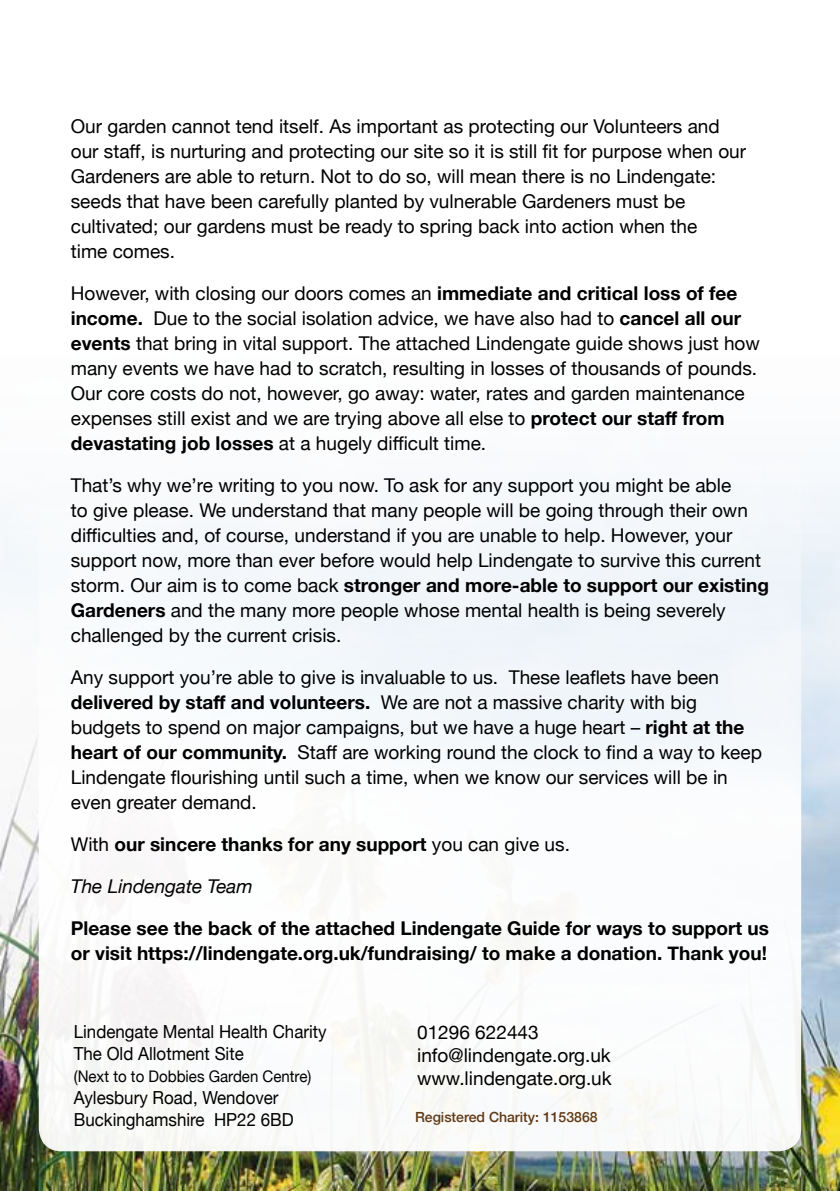
<style>
.page{position:relative;width:840px;height:1191px;background:#fff}
.page>*{position:absolute;margin:0;border:0;box-sizing:border-box;transform-origin:0 0}
.t1{font:19px/25px "Helvetica Neue";color:#000}
.t2{font:700 19px/25px "Helvetica Neue";color:#000}
.t3{font:italic 19px "Helvetica Neue";color:#000}
.t4{font:18px/21.6px "Helvetica Neue";color:#000;scale:.94 1}
.t5{font:16px "Helvetica Neue";color:#000;scale:.94 1}
.t6{font:500 14px "Helvetica Neue";color:#603916}
.s1{font-weight:700}
.s2{font-weight:400}
</style>
<div class="page">
<img style="left:0;top:483px;width:839px;height:708px">
<div style="left:39px;top:249px;width:761px;height:902px;background:#fff;border-radius:23px"></div>
<p class="t1" style="left:71px;top:115px;width:676px">Our garden cannot tend itself. As important as protecting our Volunteers and our staff, is nurturing and protecting our site so it is still fit for purpose when our Gardeners are able to return. Not to do so, will mean there is no Lindengate: seeds that have been carefully planted by vulnerable Gardeners must be cultivated; our gardens must be ready to spring back into action when the<br>time comes.</p>
<p class="t1" style="left:71px;top:282px;width:690px">However, with closing our doors comes an <span class="s1">immediate and critical loss of fee income.</span> Due to the social isolation advice, we have also had to <span class="s1">cancel all our events</span> that bring in vital support. The attached Lindengate guide shows just how many events we have had to scratch, resulting in losses of thousands of pounds.<br>Our core costs do not, however, go away: water, rates and garden maintenance expenses still exist and we are trying above all else to <span class="s1">protect our staff from devastating job losses</span> at a hugely difficult time.</p>
<p class="t1" style="left:71px;top:474px;width:699px">That’s why we’re writing to you now. To ask for any support you might be able<br>to give please. We understand that many people will be going through their own difficulties and, of course, understand if you are unable to help. However, your support now, more than ever before would help Lindengate to survive this current storm. Our aim is to come back <span class="s1">stronger and more-able to support our existing Gardeners</span> and the many more people whose mental health is being severely challenged by the current crisis.</p>
<p class="t1" style="left:71px;top:666px;width:692px">Any support you’re able to give is invaluable to us. These leaflets have been <span class="s1">delivered by staff and volunteers.</span> We are not a massive charity with big budgets to spend on major campaigns, but we have a huge heart – <span class="s1">right at the heart of our community.</span> Staff are working round the clock to find a way to keep Lindengate flourishing until such a time, when we know our services will be in even greater demand.</p>
<p class="t2" style="left:71px;top:832px;width:500px"><span class="s2">With</span> our sincere thanks for any support <span class="s2">you can give us.</span></p>
<p class="t3" style="left:71px;top:873px;width:183px">The Lindengate Team</p>
<p class="t2" style="left:71px;top:916px;width:699px">Please see the back of the attached Lindengate Guide for ways to support us or visit https://lindengate.org.uk/fundraising/ to make a donation. Thank you!</p>
<p class="t4" style="left:74px;top:1021px;width:270px">Lindengate Mental Health Charity<br>The Old Allotment Site</p>
<p class="t5" style="left:74px;top:1065px;width:254px">(Next to to Dobbies Garden Centre)</p>
<p class="t4" style="left:74px;top:1087px;width:235px">Aylesbury Road, Wendover<br>Buckinghamshire HP22 6BD</p>
<p class="t1" style="left:417px;top:1021px;width:196px;line-height:22.8px">01296 622443 info@lindengate.org.uk www.lindengate.org.uk</p>
<p class="t6" style="left:415px;top:1106px;width:184px">Registered Charity: 1153868</p>
</div>
